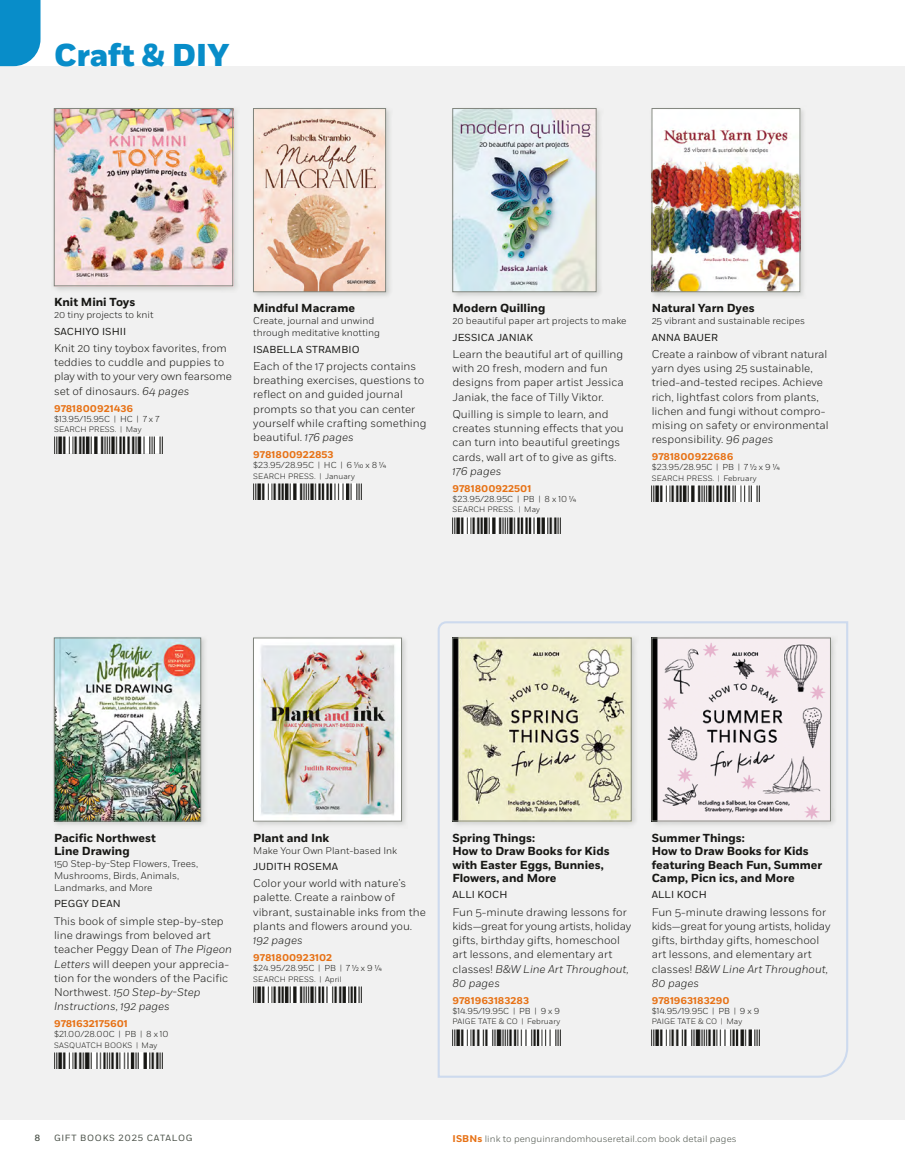
<style>
.page{position:relative;width:905px;height:1175px;background:#fff}
.page>*{position:absolute;margin:0;border:0;box-sizing:border-box;transform-origin:0 0}
.t1{font:800 31.5px "Fort";letter-spacing:-.01em;color:#088dc9}
.t2{font:700 11.7px/13.5px "Fort";color:#171714}
.t3{font:300 11.25px/14.2px "Fort";color:#171714}
.t4{font:italic 300 11.25px "Fort";color:#171714}
.t5{font:10.2px "Fort";letter-spacing:.01em;color:#171714}
.t6{font:300 9.75px/12px "Fort";color:#171714}
.t7{font:700 9.75px "Fort";color:#e77216}
.t8{font:300 9.3px "Fort";letter-spacing:.01em;color:#484f46}
.t9{font:9px "Fort";letter-spacing:.08em;color:#484f46}
.t10{font:500 9px "Fort";color:#484f46}
.t11{font:300 8.7px "Fort";color:#171714}
.t12{font:300 7.8px "Fort";letter-spacing:.02em;color:#171714}
.s1{font-style:italic}
.s2{font-size:8.25px}
.s3{font-size:7.5px}
.s4{font-weight:700;font-size:9.75px;color:#e77216}
</style>
<div class="page">
<div style="left:0;top:66px;width:904px;height:1053px;background:#f1f1f1"></div>
<div style="left:0;top:0;width:40px;height:66px;background:#088dc9"></div>
<div style="left:51px;top:635px;width:157px;height:193px;background:#484f46;opacity:.2"></div>
<img style="left:56px;top:639px;width:143px;height:180px">
<div style="left:54px;top:637px;width:147px;height:184px;border:1px solid #81857d"></div>
<img style="left:54px;top:1052px;width:108px;height:16px">
<div style="left:250px;top:635px;width:158px;height:193px;background:#484f46;opacity:.2"></div>
<img style="left:255px;top:639px;width:145px;height:180px">
<div style="left:253px;top:637px;width:149px;height:184px;border:1px solid #81857d"></div>
<img style="left:253px;top:986px;width:108px;height:16px">
<div style="left:51px;top:106px;width:189px;height:187px;background:#484f46;opacity:.2"></div>
<img style="left:56px;top:110px;width:175px;height:174px">
<div style="left:54px;top:108px;width:179px;height:178px;border:1px solid #81857d"></div>
<img style="left:54px;top:437px;width:108px;height:16px">
<div style="left:250px;top:106px;width:142px;height:193px;background:#484f46;opacity:.2"></div>
<img style="left:255px;top:110px;width:129px;height:180px">
<div style="left:253px;top:108px;width:133px;height:184px;border:1px solid #81857d"></div>
<img style="left:253px;top:483px;width:108px;height:16px">
<div style="left:450px;top:106px;width:153px;height:193px;background:#484f46;opacity:.2"></div>
<img style="left:454px;top:110px;width:140px;height:180px">
<div style="left:452px;top:108px;width:144px;height:184px;border:1px solid #81857d"></div>
<img style="left:452px;top:517px;width:108px;height:16px">
<div style="left:649px;top:106px;width:157px;height:193px;background:#484f46;opacity:.2"></div>
<img style="left:653px;top:110px;width:145px;height:180px">
<div style="left:651px;top:108px;width:149px;height:184px;border:1px solid #81857d"></div>
<img style="left:651px;top:485px;width:108px;height:17px">
<svg style="left:437px;top:621px;width:411px;height:457px"></svg>
<h1 class="t1" style="left:54px;top:36px;width:177px">Craft &amp; DIY</h1>
<p class="t2" style="left:54px;top:296px;width:83px">Knit Mini Toys</p>
<p class="t6" style="left:54px;top:309px;width:101px">20 tiny projects to knit</p>
<p class="t5" style="left:54px;top:325px;width:74px">SACHIYO ISHII</p>
<p class="t3" style="left:54px;top:341px;width:179px">Knit 20 tiny toybox favorites, from teddies to cuddle and puppies to play with to your very own fearsome set of dinosaurs. <span class="s1">64 pages</span></p>
<p class="t7" style="left:54px;top:402px;width:81px">9781800921436</p>
<p class="t11" style="left:54px;top:413px;width:105px">$13.95/15.95C <span class="s2">|</span> HC <span class="s2">|</span> 7 x 7</p>
<p class="t12" style="left:54px;top:425px;width:89px">SEARCH PRESS. <span class="s3">|</span> May</p>
<p class="t2" style="left:253px;top:302px;width:103px">Mindful Macrame</p>
<p class="t6" style="left:253px;top:315px;width:128px">Create, journal and unwind through meditative knotting</p>
<p class="t5" style="left:253px;top:343px;width:108px">ISABELLA STRAMBIO</p>
<p class="t3" style="left:253px;top:359px;width:175px">Each of the 17 projects contains breathing exercises, questions to reflect on and guided journal prompts so that you can center yourself while crafting something beautiful. <span class="s1">176 pages</span></p>
<p class="t7" style="left:253px;top:448px;width:82px">9781800922853</p>
<p class="t11" style="left:253px;top:460px;width:134px">$23.95/28.95C <span class="s2">|</span> HC <span class="s2">|</span> 6 1/10 x 8 1/4</p>
<p class="t12" style="left:253px;top:471px;width:103px">SEARCH PRESS. <span class="s3">|</span> January</p>
<p class="t2" style="left:452px;top:302px;width:94px">Modern Quilling</p>
<p class="t6" style="left:452px;top:315px;width:175px">20 beautiful paper art projects to make</p>
<p class="t5" style="left:452px;top:331px;width:82px">JESSICA JANIAK</p>
<p class="t3" style="left:452px;top:347px;width:173px">Learn the beautiful art of quilling with 20 fresh, modern and fun designs from paper artist Jessica<br>Janiak, the face of Tilly Viktor.</p>
<p class="t3" style="left:452px;top:407px;width:173px">Quilling is simple to learn, and creates stunning effects that you can turn into beautiful greetings cards, wall art of to give as gifts.</p>
<p class="t4" style="left:452px;top:464px;width:50px">176 pages</p>
<p class="t7" style="left:452px;top:482px;width:80px">9781800922501</p>
<p class="t11" style="left:452px;top:493px;width:125px">$23.95/28.95C <span class="s2">|</span> PB <span class="s2">|</span> 8 x 10 1/4</p>
<p class="t12" style="left:452px;top:505px;width:89px">SEARCH PRESS. <span class="s3">|</span> May</p>
<p class="t2" style="left:651px;top:302px;width:104px">Natural Yarn Dyes</p>
<p class="t6" style="left:651px;top:315px;width:155px">25 vibrant and sustainable recipes</p>
<p class="t5" style="left:651px;top:331px;width:68px">ANNA BAUER</p>
<p class="t3" style="left:651px;top:347px;width:178px">Create a rainbow of vibrant natural yarn dyes using 25 sustainable, tried-and-tested recipes. Achieve rich, lightfast colors from plants, lichen and fungi without compro&shy;mising on safety or environmental responsibility. <span class="s1">96 pages</span></p>
<p class="t7" style="left:651px;top:451px;width:83px">9781800922686</p>
<p class="t11" style="left:651px;top:462px;width:130px">$23.95/28.95C <span class="s2">|</span> PB <span class="s2">|</span> 7 1/2 x 9 1/4</p>
<p class="t12" style="left:651px;top:473px;width:106px">SEARCH PRESS. <span class="s3">|</span> February</p>
<p class="t2" style="left:54px;top:831px;width:103px">Pacific Northwest<br>Line Drawing</p>
<p class="t6" style="left:54px;top:858px;width:146px">150 Step-by-Step Flowers, Trees,<br>Mushrooms, Birds, Animals,<br>Landmarks, and More</p>
<p class="t5" style="left:54px;top:897px;width:68px">PEGGY DEAN</p>
<p class="t3" style="left:54px;top:913px;width:179px">This book of simple step-by-step line drawings from beloved art teacher Peggy Dean of <span class="s1">The Pigeon<br>Letters</span> will deepen your apprecia&shy;tion for the wonders of the Pacific<br>Northwest. <span class="s1">150 Step-by-Step<br>Instructions, 192 pages</span></p>
<p class="t7" style="left:54px;top:1017px;width:75px">9781632175601</p>
<p class="t11" style="left:54px;top:1029px;width:116px">$21.00/28.00C <span class="s2">|</span> PB <span class="s2">|</span> 8 x 10</p>
<p class="t12" style="left:54px;top:1040px;width:105px">SASQUATCH BOOKS <span class="s3">|</span> May</p>
<p class="t2" style="left:253px;top:831px;width:78px">Plant and Ink</p>
<p class="t6" style="left:253px;top:844px;width:145px">Make Your Own Plant-based Ink</p>
<p class="t5" style="left:253px;top:860px;width:86px">JUDITH ROSEMA</p>
<p class="t3" style="left:253px;top:876px;width:174px">Color your world with nature’s palette. Create a rainbow of vibrant, sustainable inks from the plants and flowers around you.</p>
<p class="t4" style="left:253px;top:933px;width:51px">192 pages</p>
<p class="t7" style="left:253px;top:951px;width:80px">9781800923102</p>
<p class="t11" style="left:253px;top:963px;width:130px">$24.95/28.95C <span class="s2">|</span> PB <span class="s2">|</span> 7 1/2 x 9 1/4</p>
<p class="t12" style="left:253px;top:974px;width:90px">SEARCH PRESS. <span class="s3">|</span> April</p>
<p class="t2" style="left:452px;top:831px;width:159px">Spring Things:<br>How to Draw Books for Kids with Easter Eggs, Bunnies,<br>Flowers, and More</p>
<p class="t5" style="left:452px;top:888px;width:56px">ALLI KOCH</p>
<p class="t3" style="left:452px;top:904px;width:180px">Fun 5-minute drawing lessons for kids—great for young artists, holiday gifts, birthday gifts, homeschool art lessons, and elementary art classes! <span class="s1">B&amp;W Line Art Throughout,<br>80 pages</span></p>
<p class="t7" style="left:452px;top:994px;width:78px">9781963183283</p>
<p class="t11" style="left:452px;top:1005px;width:109px">$14.95/19.95C <span class="s2">|</span> PB <span class="s2">|</span> 9 x 9</p>
<p class="t12" style="left:452px;top:1017px;width:109px">PAIGE TATE &amp; CO <span class="s3">|</span> February</p>
<p class="t2" style="left:651px;top:831px;width:172px">Summer Things:<br>How to Draw Books for Kids featuring Beach Fun, Summer<br>Camp, Picn ics, and More</p>
<p class="t5" style="left:651px;top:888px;width:56px">ALLI KOCH</p>
<p class="t3" style="left:651px;top:904px;width:180px">Fun 5-minute drawing lessons for kids—great for young artists, holiday gifts, birthday gifts, homeschool art lessons, and elementary art classes! <span class="s1">B&amp;W Line Art Throughout,<br>80 pages</span></p>
<p class="t7" style="left:651px;top:994px;width:79px">9781963183290</p>
<p class="t11" style="left:651px;top:1005px;width:109px">$14.95/19.95C <span class="s2">|</span> PB <span class="s2">|</span> 9 x 9</p>
<p class="t12" style="left:651px;top:1017px;width:92px">PAIGE TATE &amp; CO <span class="s3">|</span> May</p>
<p class="t10" style="left:35px;top:1132px;width:7px">8</p>
<p class="t9" style="left:54px;top:1132px;width:140px">GIFT BOOKS 2025 CATALOG</p>
<p class="t8" style="left:452px;top:1133px;width:286px"><span class="s4">ISBNs</span> link to penguinrandomhouseretail.com book detail pages</p>
</div>
